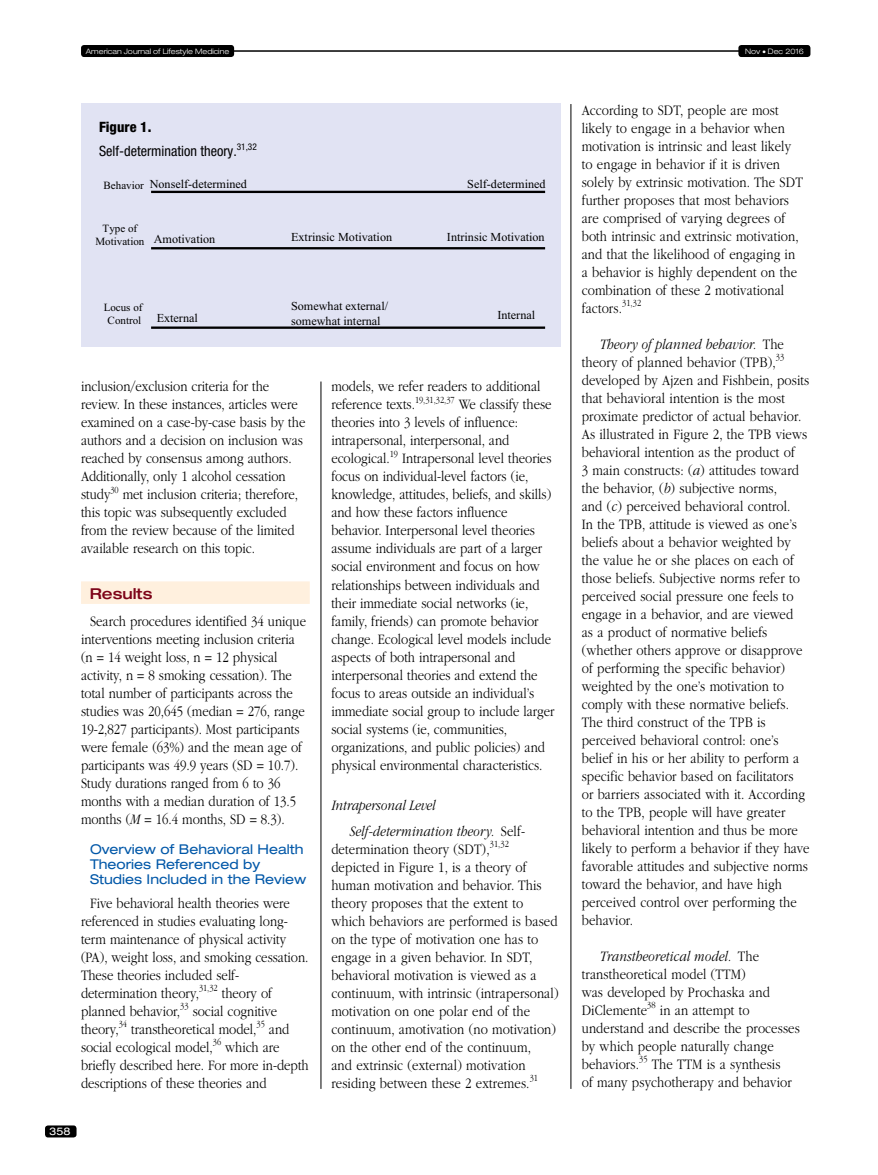
<style>
.page{position:relative;width:878px;height:1175px;background:#fff}
.page>*{position:absolute;margin:0;border:0;box-sizing:border-box;transform-origin:0 0}
.t1{font:300 15px/18px "ITC Garamond Std";letter-spacing:.005em;color:#000;scale:.85 1}
.t2{font:italic 300 15px/25.5px "ITC Garamond Std";letter-spacing:.01em;color:#000;scale:.85 1}
.t3{font:500 expanded 15px "Helvetica Neue LT Std";color:#7d0318}
.t4{font:condensed 14.25px "Helvetica Neue LT Std";color:#000}
.t5{font:800 condensed 14.25px "Helvetica Neue LT Std";color:#000}
.t6{font:expanded 13.5px/15px "Helvetica Neue LT Std";color:#0057a8}
.t7{font:12.15px/14.5px "Times New Roman";color:#000}
.t8{font:10.95px/13.2px "Times New Roman";color:#000;text-align:center}
.t9{font:expanded 10.5px "Helvetica Neue LT Std";color:#fff}
.t10{font:300 9.75px "ITC Garamond Std";color:#000;scale:.85 1}
.t11{font:condensed 9.3px "Helvetica Neue LT Std";color:#000}
.t12{font:300 expanded 7.5px "Helvetica Neue LT Std";color:#fff}
.s1{font-style:italic}
.s2{font-style:normal}
</style>
<div class="page">
<div style="left:45px;top:1125px;width:31px;height:12px;background:#000;border-radius:3px"></div>
<div style="left:81px;top:45px;width:153px;height:12px;background:#000;border-radius:3px"></div>
<hr style="left:232px;top:50px;width:516px;height:2px;background:#000">
<div style="left:738px;top:45px;width:72px;height:12px;background:#000;border-radius:3px"></div>
<hr style="left:320px;top:381px;width:1px;height:707px;background:#000">
<div style="left:81px;top:581px;width:229px;height:23px;background:#fff0de"></div>
<div style="left:81px;top:104px;width:479px;height:243px;background:#e1e3f3"></div>
<hr style="left:151px;top:191px;width:394px;height:2px;background:#000">
<hr style="left:151px;top:247px;width:394px;height:2px;background:#000">
<hr style="left:151px;top:326px;width:394px;height:3px;background:#000">
<hr style="left:570px;top:104px;width:1px;height:984px;background:#000">
<p class="t12" style="left:86px;top:47px;width:145px">American Journal of Lifestyle Medicine</p>
<p class="t12" style="left:745px;top:47px;width:60px">Nov • Dec 2016</p>
<p class="t5" style="left:99px;top:118px;width:54px">Figure 1.</p>
<p class="t4" style="left:99px;top:143px;width:139px">Self-determination theory.</p>
<p class="t11" style="left:237px;top:141px;width:22px">31,32</p>
<p class="t8" style="left:104px;top:178px;width:42px">Behavior</p>
<p class="t8" style="left:95px;top:221px;width:50px">Type of<br>Motivation</p>
<p class="t7" style="left:150px;top:177px;width:99px">Nonself-determined</p>
<p class="t7" style="left:467px;top:177px;width:80px">Self-determined</p>
<p class="t7" style="left:154px;top:232px;width:63px">Amotivation</p>
<p class="t7" style="left:291px;top:229px;width:103px">Extrinsic Motivation</p>
<p class="t7" style="left:447px;top:229px;width:99px">Intrinsic Motivation</p>
<p class="t8" style="left:104px;top:301px;width:40px">Locus of<br>Control</p>
<p class="t7" style="left:157px;top:311px;width:43px">External</p>
<p class="t7" style="left:291px;top:299px;width:98px">Somewhat external/ somewhat internal</p>
<p class="t7" style="left:497px;top:308px;width:39px">Internal</p>
<p class="t1" style="left:81px;top:378px;width:265px">inclusion/exclusion criteria for the review. In these instances, articles were examined on a case-by-case basis by the authors and a decision on inclusion was reached by consensus among authors.<br>Additionally, only 1 alcohol cessation study</p>
<p class="t10" style="left:110px;top:484px;width:11px">30</p>
<p class="t1" style="left:81px;top:486px;width:257px;text-indent:42px">met inclusion criteria; therefore, this topic was subsequently excluded from the review because of the limited available research on this topic.</p>
<p class="t3" style="left:90px;top:584px;width:64px">Results</p>
<p class="t1" style="left:81px;top:612px;width:266px;text-indent:9px">Search procedures identified 34 unique interventions meeting inclusion criteria (n = 14 weight loss, n = 12 physical activity, n = 8 smoking cessation). The total number of participants across the studies was 20,645 (median = 276, range 19-2,827 participants). Most participants were female (63%) and the mean age of participants was 49.9 years (SD = 10.7).<br>Study durations ranged from 6 to 36 months with a median duration of 13.5 months (<span class="s1">M</span> = 16.4 months, SD = 8.3).</p>
<p class="t6" style="left:90px;top:841px;width:218px">Overview of Behavioral Health<br>Theories Referenced by<br>Studies Included in the Review</p>
<p class="t1" style="left:81px;top:894px;width:269px;text-indent:9px">Five behavioral health theories were referenced in studies evaluating long&shy;term maintenance of physical activity (PA), weight loss, and smoking cessation.<br>These theories included self&shy;determination theory,</p>
<p class="t10" style="left:199px;top:982px;width:24px">31,32</p>
<p class="t1" style="left:222px;top:984px;width:61px">theory of</p>
<p class="t1" style="left:81px;top:1002px;width:118px">planned behavior,</p>
<p class="t10" style="left:180px;top:1000px;width:11px">33</p>
<p class="t1" style="left:193px;top:1002px;width:101px">social cognitive</p>
<p class="t1" style="left:81px;top:1020px;width:46px">theory,</p>
<p class="t10" style="left:119px;top:1018px;width:11px">34</p>
<p class="t1" style="left:131px;top:1020px;width:149px">transtheoretical model,</p>
<p class="t10" style="left:256px;top:1018px;width:11px">35</p>
<p class="t1" style="left:269px;top:1020px;width:26px">and</p>
<p class="t1" style="left:81px;top:1038px;width:157px">social ecological model,</p>
<p class="t10" style="left:213px;top:1036px;width:11px">36</p>
<p class="t1" style="left:81px;top:1038px;width:269px;text-indent:144px">which are briefly described here. For more in-depth descriptions of these theories and</p>
<p class="t9" style="left:49px;top:1125px;width:23px">358</p>
<p class="t1" style="left:331px;top:378px;width:260px">models, we refer readers to additional reference texts.<sup>19,31,32,37</sup> We classify these theories into 3 levels of influence: intrapersonal, interpersonal, and ecological.</p>
<p class="t10" style="left:390px;top:448px;width:11px">19</p>
<p class="t1" style="left:331px;top:450px;width:264px;text-indent:71px">Intrapersonal level theories focus on individual-level factors (ie, knowledge, attitudes, beliefs, and skills) and how these factors influence behavior. Interpersonal level theories assume individuals are part of a larger social environment and focus on how relationships between individuals and their immediate social networks (ie, family, friends) can promote behavior change. Ecological level models include aspects of both intrapersonal and interpersonal theories and extend the focus to areas outside an individual’s immediate social group to include larger social systems (ie, communities, organizations, and public policies) and physical environmental characteristics.</p>
<p class="t2" style="left:349px;top:792px;width:208px;text-indent:-18px">Intrapersonal Level<br>Self-determination theory. <span class="s2">Self-</span></p>
<p class="t1" style="left:331px;top:840px;width:188px">determination theory (SDT),</p>
<p class="t10" style="left:490px;top:838px;width:24px">31,32</p>
<p class="t1" style="left:331px;top:858px;width:269px">depicted in Figure 1, is a theory of human motivation and behavior. This theory proposes that the extent to which behaviors are performed is based on the type of motivation one has to engage in a given behavior. In SDT, behavioral motivation is viewed as a continuum, with intrinsic (intrapersonal) motivation on one polar end of the continuum, amotivation (no motivation) on the other end of the continuum,<br>and extrinsic (external) motivation residing between these 2 extremes.<sup>31</sup></p>
<p class="t1" style="left:581px;top:101px;width:261px">According to SDT, people are most likely to engage in a behavior when motivation is intrinsic and least likely to engage in behavior if it is driven solely by extrinsic motivation. The SDT further proposes that most behaviors are comprised of varying degrees of both intrinsic and extrinsic motivation, and that the likelihood of engaging in a behavior is highly dependent on the combination of these 2 motivational factors.</p>
<p class="t10" style="left:622px;top:297px;width:24px">31,32</p>
<p class="t1" style="left:581px;top:335px;width:239px;text-indent:18px"><span class="s1">Theory of planned behavior.</span> The theory of planned behavior (TPB),</p>
<p class="t10" style="left:776px;top:351px;width:11px">33</p>
<p class="t1" style="left:581px;top:371px;width:269px">developed by Ajzen and Fishbein, posits that behavioral intention is the most proximate predictor of actual behavior.<br>As illustrated in Figure 2, the TPB views behavioral intention as the product of<br>3 main constructs: (<span class="s1">a</span>) attitudes toward the behavior, (<span class="s1">b</span>) subjective norms,<br>and (<span class="s1">c</span>) perceived behavioral control.<br>In the TPB, attitude is viewed as one’s beliefs about a behavior weighted by the value he or she places on each of those beliefs. Subjective norms refer to perceived social pressure one feels to engage in a behavior, and are viewed<br>as a product of normative beliefs (whether others approve or disapprove of performing the specific behavior) weighted by the one’s motivation to comply with these normative beliefs.<br>The third construct of the TPB is perceived behavioral control: one’s belief in his or her ability to perform a specific behavior based on facilitators<br>or barriers associated with it. According to the TPB, people will have greater behavioral intention and thus be more likely to perform a behavior if they have favorable attitudes and subjective norms toward the behavior, and have high perceived control over performing the behavior.</p>
<p class="t1" style="left:581px;top:947px;width:223px;text-indent:18px"><span class="s1">Transtheoretical model.</span> The transtheoretical model (TTM) was developed by Prochaska and<br>DiClemente</p>
<p class="t10" style="left:647px;top:999px;width:11px">38</p>
<p class="t1" style="left:581px;top:1001px;width:258px;text-indent:78px">in an attempt to understand and describe the processes by which people naturally change behaviors.</p>
<p class="t10" style="left:639px;top:1053px;width:11px">35</p>
<p class="t1" style="left:581px;top:1055px;width:248px;text-indent:70px">The TTM is a synthesis of many psychotherapy and behavior</p>
</div>
